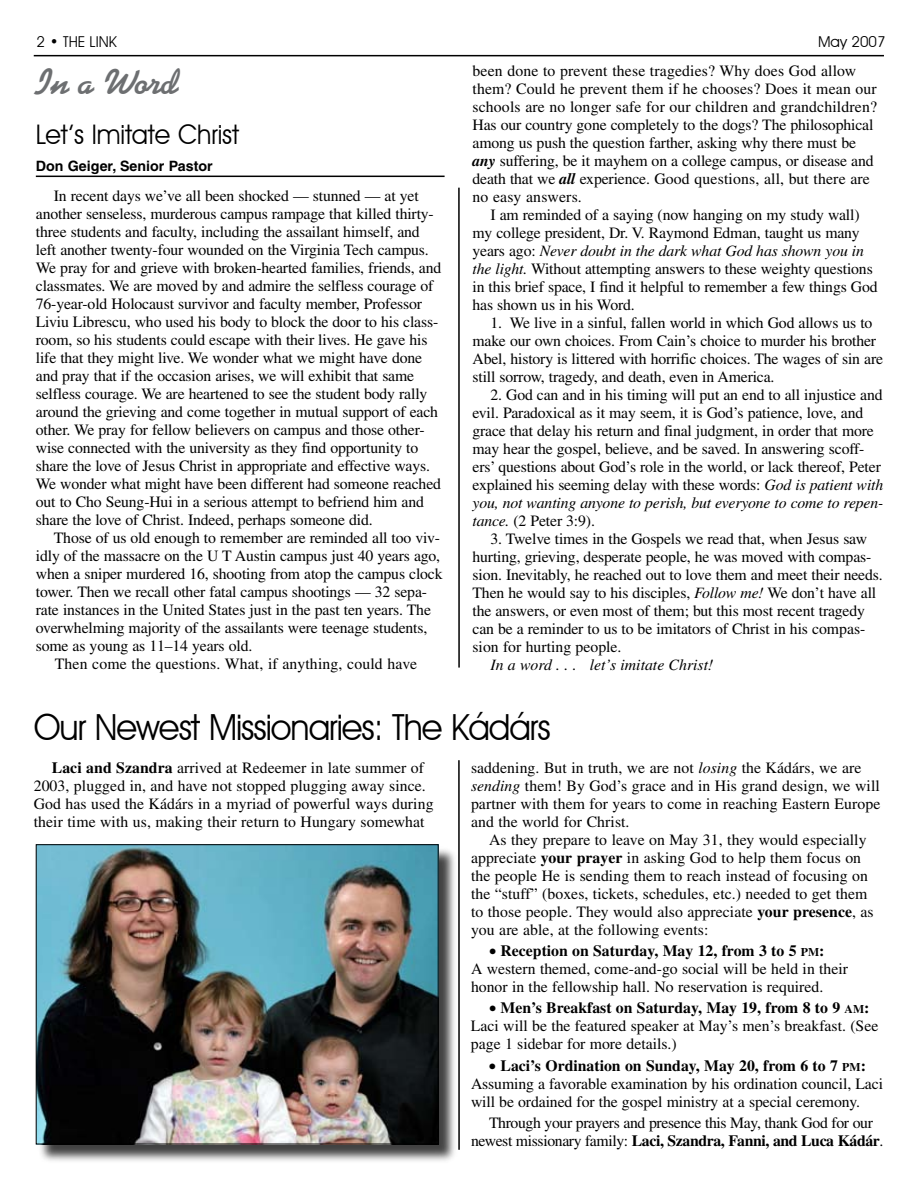
<style>
.page{position:relative;width:918px;height:1188px;background:#fff}
.page>*{position:absolute;margin:0;border:0;box-sizing:border-box;transform-origin:0 0}
.t1{font:36px "Avant Garde IT Cby BT";letter-spacing:-.03em;color:#000;scale:.95 1}
.t2{font:700 36px "Kaufmann BT";letter-spacing:-.01em;color:#6d6f71}
.t3{font:27px "Avant Garde IT Cby BT";letter-spacing:-.005em;color:#000;scale:.95 1}
.t4{font:15.75px/18px "Times";letter-spacing:-.01em;color:#000}
.t5{font:15.75px "Times";letter-spacing:.01em;color:#000}
.t6{font:italic 15.75px "Times";color:#000}
.t7{font:15px "Avant Garde IT Cby BT";color:#000}
.t8{font:700 14.25px "Helvetica";color:#000}
.s1{font-weight:700;font-style:italic}
.s2{font-style:italic}
.s3{font-weight:700}
.s4{font-weight:700;font-size:11.85px}
</style>
<div class="page">
<hr style="left:34px;top:55px;width:850px;height:1px;background:#000">
<hr style="left:458px;top:760px;width:2px;height:390px;background:#000">
<div style="left:38px;top:846px;width:421px;height:318px;background:#000;opacity:.75"></div>
<img style="left:38px;top:846px;width:398px;height:296px">
<div style="left:36px;top:844px;width:402px;height:300px;border:1px solid #000"></div>
<hr style="left:36px;top:176px;width:409px;height:1px;background:#000">
<hr style="left:458px;top:188px;width:2px;height:480px;background:#000">
<p class="t7" style="left:37px;top:33px;width:82px">2 • THE LINK</p>
<p class="t7" style="left:818px;top:33px;width:69px">May 2007</p>
<h1 class="t2" style="left:36px;top:61px;width:145px">In a Word</h1>
<h2 class="t3" style="left:36px;top:118px;width:215px">Let’s Imitate Christ</h2>
<p class="t8" style="left:36px;top:157px;width:178px">Don Geiger, Senior Pastor</p>
<p class="t4" style="left:36px;top:187px;width:407px;text-indent:18px">In recent days we’ve all been shocked — stunned — at yet another senseless, murderous campus rampage that killed thirty&shy;three students and faculty, including the assailant himself, and left another twenty-four wounded on the Virginia Tech campus.<br>We pray for and grieve with broken-hearted families, friends, and classmates. We are moved by and admire the selfless courage of 76-year-old Holocaust survivor and faculty member, Professor Liviu Librescu, who used his body to block the door to his class&shy;room, so his students could escape with their lives. He gave his life that they might live. We wonder what we might have done and pray that if the occasion arises, we will exhibit that same selfless courage. We are heartened to see the student body rally around the grieving and come together in mutual support of each other. We pray for fellow believers on campus and those other&shy;wise connected with the university as they find opportunity to share the love of Jesus Christ in appropriate and effective ways.<br>We wonder what might have been different had someone reached out to Cho Seung-Hui in a serious attempt to befriend him and share the love of Christ. Indeed, perhaps someone did.</p>
<p class="t4" style="left:54px;top:529px;width:388px">Those of us old enough to remember are reminded all too viv-</p>
<p class="t4" style="left:36px;top:547px;width:406px">idly of the massacre on the U T Austin campus just 40 years ago,</p>
<p class="t4" style="left:36px;top:565px;width:408px">when a sniper murdered 16, shooting from atop the campus clock</p>
<p class="t4" style="left:36px;top:583px;width:393px">tower. Then we recall other fatal campus shootings — 32 sepa-</p>
<p class="t4" style="left:36px;top:601px;width:397px">rate instances in the United States just in the past ten years. The</p>
<p class="t4" style="left:36px;top:619px;width:393px">overwhelming majority of the assailants were teenage students,</p>
<p class="t4" style="left:36px;top:637px;width:218px">some as young as 11–14 years old.</p>
<p class="t5" style="left:55px;top:655px;width:364px">Then come the questions. What, if anything, could have</p>
<p class="t4" style="left:472px;top:61px;width:406px">been done to prevent these tragedies? Why does God allow them? Could he prevent them if he chooses? Does it mean our schools are no longer safe for our children and grandchildren?<br>Has our country gone completely to the dogs? The philosophical among us push the question farther, asking why there must be <span class="s1">any</span> suffering, be it mayhem on a college campus, or disease and death that we <span class="s1">all</span> experience. Good questions, all, but there are no easy answers.</p>
<p class="t4" style="left:472px;top:205px;width:407px;text-indent:18px">I am reminded of a saying (now hanging on my study wall) my college president, Dr. V. Raymond Edman, taught us many years ago: <span class="s2">Never doubt in the dark what God has shown you in the light.</span> Without attempting answers to these weighty questions in this brief space, I find it helpful to remember a few things God has shown us in his Word.</p>
<p class="t4" style="left:472px;top:313px;width:412px;text-indent:18px">1. We live in a sinful, fallen world in which God allows us to make our own choices. From Cain’s choice to murder his brother Abel, history is littered with horrific choices. The wages of sin are still sorrow, tragedy, and death, even in America.</p>
<p class="t4" style="left:472px;top:385px;width:412px;text-indent:18px">2. God can and in his timing will put an end to all injustice and evil. Paradoxical as it may seem, it is God’s patience, love, and grace that delay his return and final judgment, in order that more may hear the gospel, believe, and be saved. In answering scoff&shy;ers’ questions about God’s role in the world, or lack thereof, Peter explained his seeming delay with these words: <span class="s2">God is patient with you, not wanting anyone to perish, but everyone to come to repen&shy;tance.</span> (2 Peter 3:9).</p>
<p class="t4" style="left:472px;top:529px;width:412px;text-indent:18px">3. Twelve times in the Gospels we read that, when Jesus saw hurting, grieving, desperate people, he was moved with compas&shy;sion. Inevitably, he reached out to love them and meet their needs.<br>Then he would say to his disciples, <span class="s2">Follow me!</span> We don’t have all the answers, or even most of them; but this most recent tragedy can be a reminder to us to be imitators of Christ in his compas&shy;sion for hurting people.</p>
<p class="t6" style="left:490px;top:656px;width:224px">In a word . . . let’s imitate Christ!</p>
<h1 class="t1" style="left:34px;top:705px;width:546px">Our Newest Missionaries: The Kádárs</h1>
<p class="t4" style="left:34px;top:759px;width:401px;text-align:center"><span class="s3">Laci and Szandra</span> arrived at Redeemer in late summer of 2003, plugged in, and have not stopped plugging away since.<br>God has used the Kádárs in a myriad of powerful ways during their time with us, making their return to Hungary somewhat</p>
<p class="t4" style="left:471px;top:759px;width:411px">saddening. But in truth, we are not <span class="s2">losing</span> the Kádárs, we are <span class="s2">sending</span> them! By God’s grace and in His grand design, we will partner with them for years to come in reaching Eastern Europe and the world for Christ.</p>
<p class="t4" style="left:471px;top:831px;width:404px;text-indent:18px">As they prepare to leave on May 31, they would especially appreciate <span class="s3">your prayer</span> in asking God to help them focus on the people He is sending them to reach instead of focusing on the “stuff” (boxes, tickets, schedules, etc.) needed to get them to those people. They would also appreciate <span class="s3">your presence</span>, as you are able, at the following events:</p>
<p class="t4" style="left:471px;top:942px;width:379px;text-indent:18px">• <span class="s3">Reception on Saturday, May 12, from 3 to 5</span> <span class="s4">pm</span><span class="s3">:<br></span>A western themed, come-and-go social will be held in their honor in the fellowship hall. No reservation is required.</p>
<p class="t4" style="left:471px;top:999px;width:409px;text-indent:18px">• <span class="s3">Men’s Breakfast on Saturday, May 19, from 8 to 9</span> <span class="s4">am</span><span class="s3">:<br></span>Laci will be the featured speaker at May’s men’s breakfast. (See page 1 sidebar for more details.)</p>
<p class="t4" style="left:471px;top:1056px;width:414px;text-indent:18px">• <span class="s3">Laci’s Ordination on Sunday, May 20, from 6 to 7</span> <span class="s4">pm</span><span class="s3">:<br></span>Assuming a favorable examination by his ordination council, Laci will be ordained for the gospel ministry at a special ceremony.</p>
<p class="t4" style="left:471px;top:1114px;width:414px;text-align:center">Through your prayers and presence this May, thank God for our newest missionary family: <span class="s3">Laci, Szandra, Fanni, and Luca Kádár</span>.</p>
</div>
